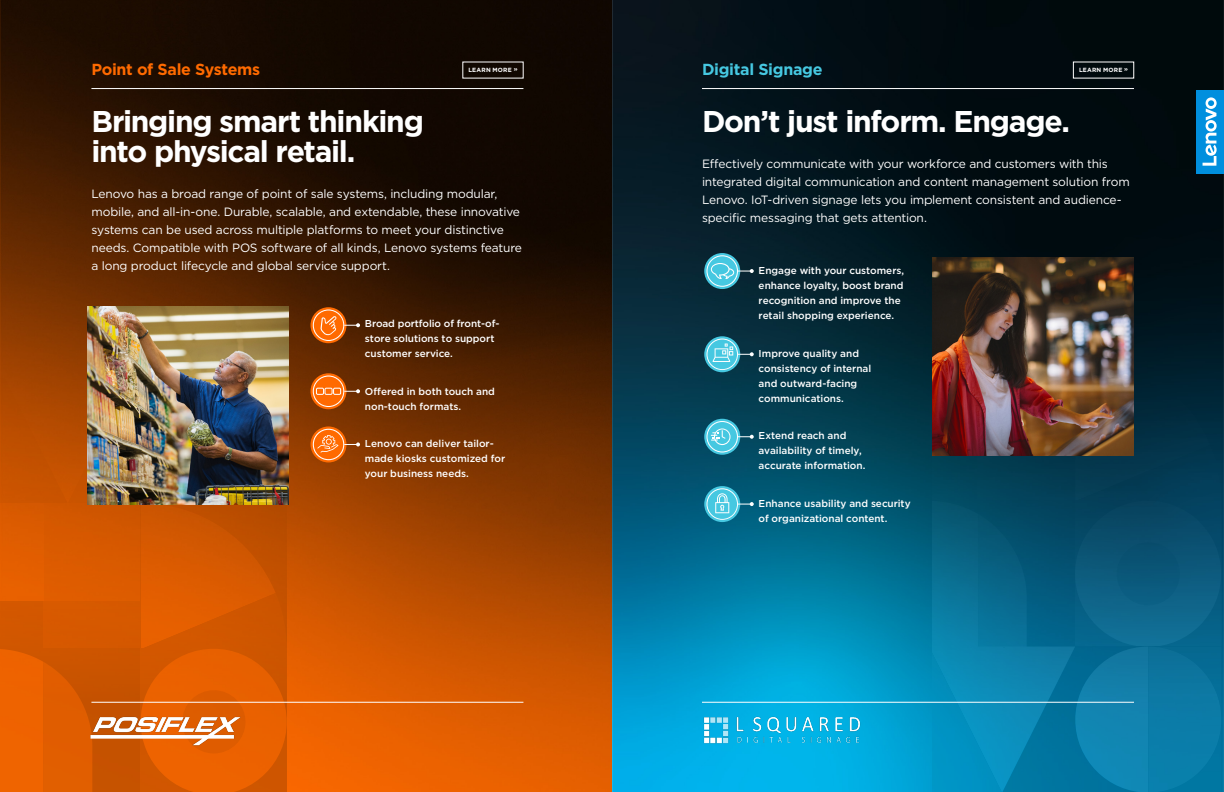
<style>
.page{position:relative;width:1224px;height:792px;background:#fff}
.page>*{position:absolute;margin:0;border:0;box-sizing:border-box;transform-origin:0 0}
.t1{font:700 30px/30px "Gotham";letter-spacing:-.04em;color:#fff}
.t2{font:700 16px "Gotham";letter-spacing:-.02em;color:#ff6a00}
.t3{font:700 16px "Gotham";letter-spacing:-.015em;color:#46c8e1}
.t4{font:12px/18px "Gotham";letter-spacing:-.015em;color:#fff}
.t5{font:500 10px/15px "Gotham";color:#fff}
.t6{font:700 6px "Gotham";letter-spacing:.035em;color:#fff}
</style>
<div class="page">
<img style="left:0;top:0;width:1224px;height:792px">
<svg style="left:704px;top:253px;width:36px;height:36px"></svg>
<svg style="left:704px;top:336px;width:36px;height:36px"></svg>
<svg style="left:704px;top:419px;width:36px;height:36px"></svg>
<div style="left:704px;top:486px;width:36px;height:36px;background:#46c8e1;border-radius:50%"></div>
<hr style="left:702px;top:88px;width:432px;height:1px;background:#fff">
<svg style="left:706px;top:488px;width:48px;height:32px"></svg>
<svg style="left:706px;top:339px;width:48px;height:31px"></svg>
<svg style="left:706px;top:421px;width:48px;height:31px"></svg>
<svg style="left:706px;top:255px;width:48px;height:32px;background:#4793a4"></svg>
<div style="left:1196px;top:90px;width:28px;height:83px;background:#008fde"></div>
<svg style="left:1203px;top:97px;width:14px;height:69px"></svg>
<hr style="left:91px;top:88px;width:432px;height:1px;background:#fff">
<svg style="left:310px;top:307px;width:36px;height:36px"></svg>
<svg style="left:310px;top:373px;width:36px;height:36px"></svg>
<svg style="left:310px;top:426px;width:36px;height:36px"></svg>
<svg style="left:313px;top:309px;width:47px;height:32px;background:#bf6221"></svg>
<svg style="left:313px;top:376px;width:47px;height:31px"></svg>
<svg style="left:313px;top:429px;width:47px;height:31px"></svg>
<svg style="left:932px;top:338px;width:289px;height:454px;background:#076184"></svg>
<svg style="left:0;top:338px;width:287px;height:454px;background:#d35700"></svg>
<div style="left:182px;top:690px;width:63px;height:63px;background:linear-gradient(to right,#de5c00,#db5b00);border-radius:50%"></div>
<img style="left:88px;top:306px;width:201px;height:198px">
<img style="left:933px;top:257px;width:201px;height:198px">
<img style="left:89px;top:708px;width:153px;height:46px">
<hr style="left:91px;top:702px;width:432px;height:1px;background:#fff">
<hr style="left:702px;top:702px;width:432px;height:1px;background:#fff">
<img style="left:702px;top:717px;width:160px;height:26px">
<h2 class="t2" style="left:91px;top:59px;width:170px">Point of Sale Systems</h2>
<h1 class="t1" style="left:91px;top:106px;width:334px">Bringing smart thinking into physical retail.</h1>
<p class="t4" style="left:91px;top:184px;width:432px">Lenovo has a broad range of point of sale systems, including modular, mobile, and all-in-one. Durable, scalable, and extendable, these innovative systems can be used across multiple platforms to meet your distinctive needs. Compatible with POS software of all kinds, Lenovo systems feature a long product lifecycle and global service support.</p>
<h2 class="t3" style="left:702px;top:59px;width:122px">Digital Signage</h2>
<h1 class="t1" style="left:702px;top:106px;width:370px">Don’t just inform. Engage.</h1>
<p class="t4" style="left:702px;top:154px;width:429px">Effectively communicate with your workforce and customers with this integrated digital communication and content management solution from Lenovo. IoT-driven signage lets you implement consistent and audience&shy;specific messaging that gets attention.</p>
<p class="t6" style="left:468px;top:66px;width:51px">LEARN MORE »</p>
<p class="t6" style="left:1079px;top:66px;width:51px">LEARN MORE »</p>
<p class="t5" style="left:759px;top:263px;width:147px">Engage with your customers, enhance loyalty, boost brand recognition and improve the retail shopping experience.</p>
<p class="t5" style="left:759px;top:346px;width:114px">Improve quality and consistency of internal and outward-facing communications.</p>
<p class="t5" style="left:759px;top:428px;width:108px">Extend reach and availability of timely, accurate information.</p>
<p class="t5" style="left:759px;top:496px;width:154px">Enhance usability and security of organizational content.</p>
<p class="t5" style="left:365px;top:316px;width:136px">Broad portfolio of front-of&shy;store solutions to support customer service.</p>
<p class="t5" style="left:365px;top:384px;width:132px">Offered in both touch and non-touch formats.</p>
<p class="t5" style="left:365px;top:436px;width:142px">Lenovo can deliver tailor&shy;made kiosks customized for your business needs.</p>
</div>
